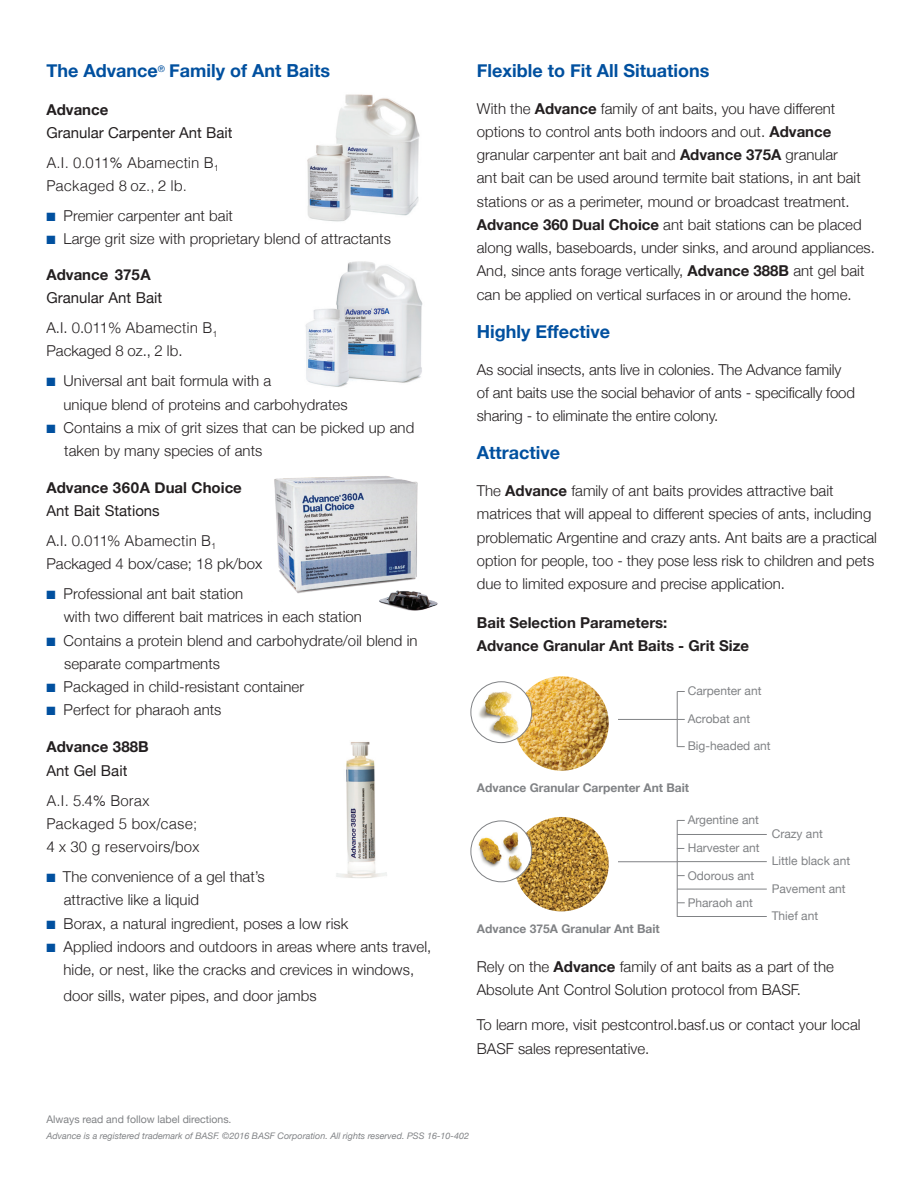
<style>
.page{position:relative;width:918px;height:1188px;background:#fff}
.page>*{position:absolute;margin:0;border:0;box-sizing:border-box;transform-origin:0 0}
.t1{font:700 18px "Helvetica Neue";color:#01509f}
.t2{font:300 15px/23.2px "Helvetica Neue";color:#231f20}
.t3{font:700 15px/23.2px "Helvetica Neue";color:#231f20}
.t4{font:300 15px/23.2px "Helvetica";color:#231f20}
.t5{font:15px "Helvetica Neue";color:#231f20}
.t6{font:12px "Helvetica Neue";color:#808285}
.t7{font:700 12px "Helvetica Neue";color:#808285}
.t8{font:10.5px "Helvetica Neue";color:#808285}
.t9{font:italic 9px "Helvetica Neue";color:#808285}
.s1{color:#01509f}
.s2{font-family:"Helvetica"}
.s3{font-weight:700}
</style>
<div class="page">
<img style="left:336px;top:741px;width:51px;height:137px">
<img style="left:307px;top:94px;width:113px;height:128px">
<img style="left:305px;top:261px;width:118px;height:126px">
<img style="left:274px;top:476px;width:164px;height:135px">
<hr style="left:618px;top:719px;width:59px;height:1px;background:#808285">
<hr style="left:677px;top:692px;width:1px;height:55px;background:#808285">
<hr style="left:618px;top:861px;width:59px;height:1px;background:#808285">
<hr style="left:677px;top:820px;width:1px;height:97px;background:#808285">
<hr style="left:677px;top:834px;width:90px;height:1px;background:#808285">
<hr style="left:677px;top:861px;width:90px;height:1px;background:#808285">
<hr style="left:677px;top:889px;width:90px;height:1px;background:#808285">
<hr style="left:677px;top:916px;width:90px;height:1px;background:#808285">
<img style="left:514px;top:676px;width:95px;height:95px;border-radius:47px">
<img style="left:514px;top:817px;width:95px;height:94px;border-radius:47px">
<img style="left:471px;top:821px;width:61px;height:61px;border-radius:30px">
<div style="left:471px;top:821px;width:61px;height:61px;border:1px solid #808285;border-radius:50%"></div>
<img style="left:471px;top:682px;width:61px;height:61px;border-radius:30px">
<div style="left:471px;top:681px;width:61px;height:62px;border:1px solid #808285;border-radius:50%"></div>
<p class="t1" style="left:46px;top:56px;width:285px">The Advance<sup>®</sup> Family of Ant Baits</p>
<p class="t3" style="left:46px;top:98px;width:63px">Advance</p>
<p class="t5" style="left:46px;top:122px;width:188px">Granular Carpenter Ant Bait</p>
<p class="t4" style="left:46px;top:150px;width:174px">A.I. 0.011% Abamectin B<sub>1<br></sub>Packaged 8 oz., 2 lb.</p>
<p class="t2" style="left:46px;top:203px;width:188px"><span class="s1">■</span> Premier carpenter ant bait</p>
<p class="t2" style="left:46px;top:227px;width:346px"><span class="s1">■</span> Large grit size with proprietary blend of attractants</p>
<p class="t3" style="left:46px;top:263px;width:106px">Advance 375A</p>
<p class="t5" style="left:46px;top:287px;width:117px">Granular Ant Bait</p>
<p class="t2" style="left:46px;top:315px;width:172px">A.I. 0.011% <span class="s2">Abamectin B</span><sub>1<br></sub>Packaged 8 oz., 2 lb.</p>
<p class="t2" style="left:63px;top:369px;width:286px;text-indent:-17px"><span class="s1">■</span> Universal ant bait formula with a<br>unique blend of proteins and carbohydrates</p>
<p class="t2" style="left:64px;top:415px;width:352px;text-indent:-18px"><span class="s1">■</span> Contains a mix of grit sizes that can be picked up and taken by many species of ants</p>
<p class="t3" style="left:46px;top:476px;width:197px">Advance 360A Dual Choice</p>
<p class="t5" style="left:46px;top:500px;width:115px">Ant Bait Stations</p>
<p class="t2" style="left:46px;top:528px;width:217px">A.I. 0.011% <span class="s2">Abamectin B</span><sub>1<br></sub>Packaged 4 box/case; 18 pk/box</p>
<p class="t2" style="left:64px;top:581px;width:300px;text-indent:-17px"><span class="s1">■</span> Professional ant bait station<br>with two different bait matrices in each station</p>
<p class="t2" style="left:64px;top:628px;width:355px;text-indent:-18px"><span class="s1">■</span> Contains a protein blend and carbohydrate/oil blend in separate compartments</p>
<p class="t2" style="left:46px;top:674px;width:259px"><span class="s1">■</span> Packaged in child-resistant container</p>
<p class="t2" style="left:46px;top:698px;width:177px"><span class="s1">■</span> Perfect for pharaoh ants</p>
<p class="t3" style="left:46px;top:736px;width:104px">Advance 388B</p>
<p class="t5" style="left:46px;top:759px;width:83px">Ant Gel Bait</p>
<p class="t4" style="left:46px;top:788px;width:155px">A.I. 5.4% Borax<br>Packaged 5 box/case;<br>4 x 30 g reservoirs/box</p>
<p class="t2" style="left:64px;top:864px;width:202px;text-indent:-17px"><span class="s1">■</span> The convenience of a gel that’s attractive like a liquid</p>
<p class="t2" style="left:46px;top:911px;width:303px"><span class="s1">■</span> Borax, a natural ingredient, poses a low risk</p>
<p class="t2" style="left:46px;top:934px;width:387px"><span class="s1">■</span> Applied indoors and outdoors in areas where ants travel,</p>
<p class="t2" style="left:63px;top:957px;width:352px">hide, or nest, like the cracks and crevices in windows,</p>
<p class="t2" style="left:63px;top:983px;width:255px">door sills, water pipes, and door jambs</p>
<p class="t1" style="left:477px;top:56px;width:234px">Flexible to Fit All Situations</p>
<p class="t2" style="left:477px;top:96px;width:400px">With the <span class="s3">Advance</span> family of ant baits, you have different options to control ants both indoors and out. <span class="s3">Advance </span>granular carpenter ant bait and <span class="s3">Advance 375A</span> granular<br>ant bait can be used around termite bait stations, in ant bait stations or as a perimeter, mound or broadcast treatment.<br><span class="s3">Advance 360 Dual Choice</span> ant bait stations can be placed along walls, baseboards, under sinks, and around appliances.<br>And, since ants forage vertically, <span class="s3">Advance 388B</span> ant gel bait can be applied on vertical surfaces in or around the home.</p>
<p class="t1" style="left:477px;top:317px;width:135px">Highly Effective</p>
<p class="t2" style="left:477px;top:357px;width:380px">As social insects, ants live in colonies. The Advance family of ant baits use the social behavior of ants - specifically food sharing - to eliminate the entire colony.</p>
<p class="t1" style="left:477px;top:439px;width:85px">Attractive</p>
<p class="t2" style="left:477px;top:478px;width:402px">The <span class="s3">Advance</span> family of ant baits provides attractive bait matrices that will appeal to different species of ants, including problematic Argentine and crazy ants. Ant baits are a practical option for people, too - they pose less risk to children and pets due to limited exposure and precise application.</p>
<p class="t3" style="left:477px;top:612px;width:274px">Bait Selection Parameters:<br>Advance Granular Ant Baits - Grit Size</p>
<p class="t6" style="left:688px;top:682px;width:75px">Carpenter ant</p>
<p class="t6" style="left:688px;top:710px;width:64px">Acrobat ant</p>
<p class="t6" style="left:688px;top:738px;width:84px">Big-headed ant</p>
<p class="t7" style="left:477px;top:778px;width:214px">Advance Granular Carpenter Ant Bait</p>
<p class="t7" style="left:477px;top:919px;width:184px">Advance 375A Granular Ant Bait</p>
<p class="t6" style="left:688px;top:811px;width:73px">Argentine ant</p>
<p class="t6" style="left:688px;top:839px;width:73px">Harvester ant</p>
<p class="t6" style="left:688px;top:867px;width:68px">Odorous ant</p>
<p class="t6" style="left:688px;top:894px;width:67px">Pharaoh ant</p>
<p class="t6" style="left:772px;top:825px;width:53px">Crazy ant</p>
<p class="t6" style="left:772px;top:852px;width:80px">Little black ant</p>
<p class="t6" style="left:772px;top:880px;width:76px">Pavement ant</p>
<p class="t6" style="left:772px;top:907px;width:48px">Thief ant</p>
<p class="t2" style="left:477px;top:954px;width:359px">Rely on the <span class="s3">Advance</span> family of ant baits as a part of the<br>Absolute Ant Control Solution protocol from BASF.</p>
<p class="t2" style="left:477px;top:1012px;width:385px">To learn more, visit pestcontrol.basf.us or contact your local<br>BASF sales representative.</p>
<p class="t8" style="left:46px;top:1112px;width:187px">Always read and follow label directions.</p>
<p class="t9" style="left:46px;top:1129px;width:424px">Advance is a registered trademark of BASF. ©2016 BASF Corporation. All rights reserved. PSS 16-10-402</p>
</div>
